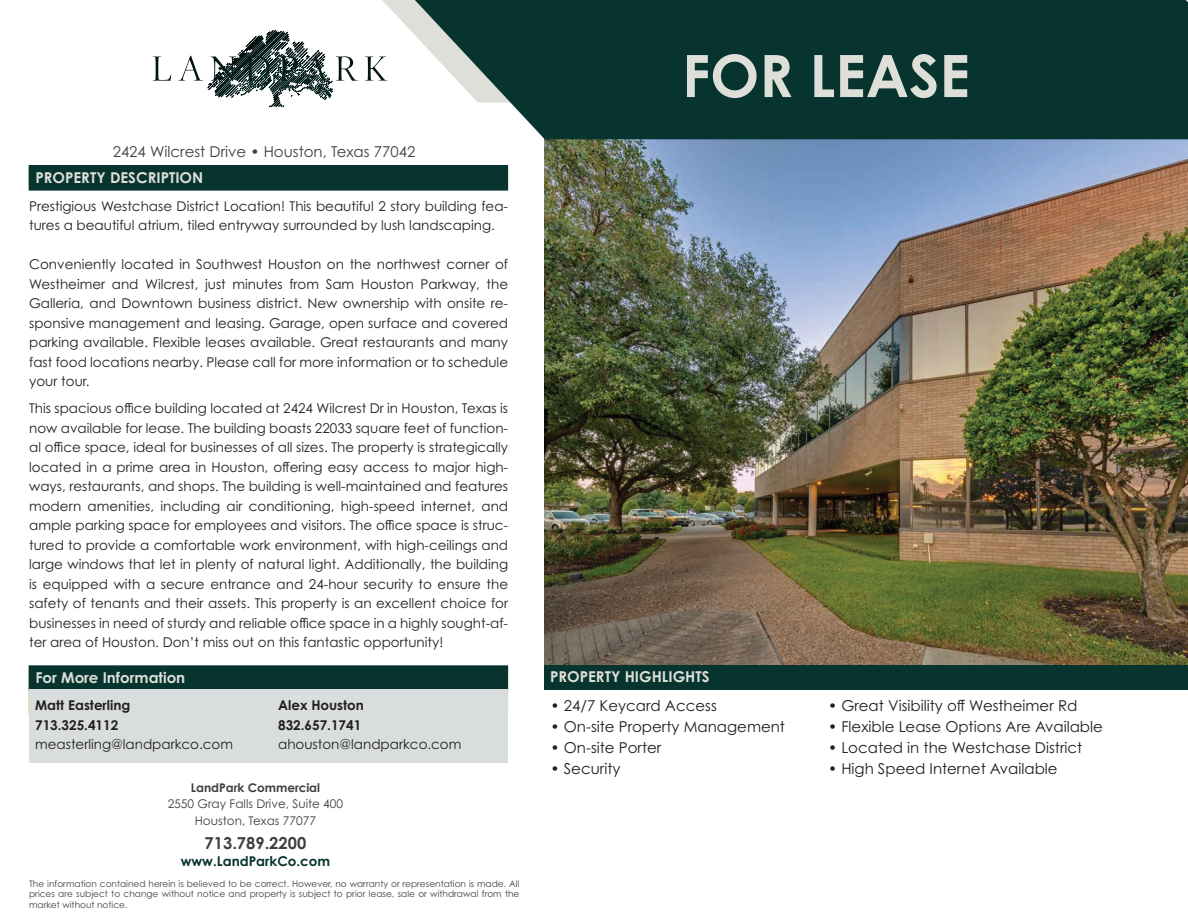
<style>
.page{position:relative;width:1188px;height:918px;background:#fff}
.page>*{position:absolute;margin:0;border:0;box-sizing:border-box;transform-origin:0 0}
.t1{font:700 58.5px "Century Gothic Pro";color:#dedfd8}
.t2{font:700 16.5px "Century Gothic Pro";color:#3f403e}
.t3{font:15px "Century Gothic Pro";color:#231f20}
.t4{font:700 15px "Century Gothic Pro";color:#dedfd8}
.t5{font:15px "Century Gothic Pro";color:#3f403e}
.t6{font:13.5px/19.5px "Century Gothic Pro";color:#231f20;text-align:justify}
.t7{font:700 13.5px "Century Gothic Pro";color:#231f20}
.t8{font:700 13.5px "Century Gothic Pro";color:#07342f}
.t9{font:12px "Century Gothic Pro";color:#3f403e}
.t10{font:700 12px "Century Gothic Pro";color:#3f403e}
.t11{font:9px/10.8px "Century Gothic Pro";color:#3f403e;text-align:justify}
</style>
<div class="page">
<img style="left:544px;top:139px;width:644px;height:526px">
<div style="left:29px;top:166px;width:478px;height:24px;background:#07342f"></div>
<hr style="left:29px;top:165px;width:479px;height:1px;background:#07342f">
<svg style="left:507px;top:166px;width:1px;height:23px"></svg>
<hr style="left:29px;top:189px;width:479px;height:2px;background:#07342f">
<svg style="left:415px;top:0;width:773px;height:139px;background:#1a443f"></svg>
<div style="left:135px;top:20px;width:268px;height:108px;background:#231f20;opacity:.75"></div>
<div style="left:544px;top:665px;width:644px;height:24px;background:#07342f"></div>
<div style="left:29px;top:666px;width:478px;height:24px;background:#07342f"></div>
<hr style="left:29px;top:665px;width:479px;height:2px;background:#07342f">
<svg style="left:507px;top:667px;width:1px;height:22px"></svg>
<div style="left:29px;top:689px;width:479px;height:73px;background:#d9dddd"></div>
<p class="t5" style="left:113px;top:142px;width:304px">2424 Wilcrest Drive • Houston, Texas 77042</p>
<p class="t4" style="left:35px;top:168px;width:169px">PROPERTY DESCRIPTION</p>
<p class="t6" style="left:29px;top:196px;width:480px">Prestigious Westchase District Location! This beautiful 2 story building fea&shy;tures a beautiful atrium, tiled entryway surrounded by lush landscaping.</p>
<p class="t6" style="left:29px;top:255px;width:481px">Conveniently located in Southwest Houston on the northwest corner of Westheimer and Wilcrest, just minutes from Sam Houston Parkway, the Galleria, and Downtown business district. New ownership with onsite re&shy;sponsive management and leasing. Garage, open surface and covered parking available. Flexible leases available. Great restaurants and many fast food locations nearby. Please call for more information or to schedule your tour.</p>
<p class="t6" style="left:29px;top:399px;width:481px">This spacious office building located at 2424 Wilcrest Dr in Houston, Texas is now available for lease. The building boasts 22033 square feet of function&shy;al office space, ideal for businesses of all sizes. The property is strategically located in a prime area in Houston, offering easy access to major high&shy;ways, restaurants, and shops. The building is well-maintained and features modern amenities, including air conditioning, high-speed internet, and ample parking space for employees and visitors. The office space is struc&shy;tured to provide a comfortable work environment, with high-ceilings and large windows that let in plenty of natural light. Additionally, the building is equipped with a secure entrance and 24-hour security to ensure the safety of tenants and their assets. This property is an excellent choice for businesses in need of sturdy and reliable office space in a highly sought-af&shy;ter area of Houston. Don’t miss out on this fantastic opportunity!</p>
<p class="t4" style="left:35px;top:668px;width:151px">For More Information</p>
<p class="t7" style="left:35px;top:697px;width:97px">Matt Easterling</p>
<p class="t7" style="left:35px;top:717px;width:85px">713.325.4112</p>
<p class="t6" style="left:35px;top:735px;width:199px">measterling@landparkco.com</p>
<p class="t7" style="left:278px;top:697px;width:87px">Alex Houston</p>
<p class="t7" style="left:278px;top:717px;width:85px">832.657.1741</p>
<p class="t6" style="left:278px;top:735px;width:185px">ahouston@landparkco.com</p>
<p class="t10" style="left:191px;top:780px;width:131px">LandPark Commercial</p>
<p class="t9" style="left:168px;top:797px;width:177px">2550 Gray Falls Drive, Suite 400</p>
<p class="t9" style="left:195px;top:813px;width:123px">Houston, Texas 77077</p>
<p class="t2" style="left:205px;top:833px;width:103px">713.789.2200</p>
<p class="t8" style="left:181px;top:852px;width:151px">www.LandParkCo.com</p>
<p class="t11" style="left:29px;top:878px;width:492px">The information contained herein is believed to be correct. However, no warranty or representation is made. All prices are subject to change without notice and property is subject to prior lease, sale or withdrawal from the market without notice.</p>
<p class="t1" style="left:682px;top:39px;width:289px">FOR LEASE</p>
<p class="t4" style="left:550px;top:668px;width:161px">PROPERTY HIGHLIGHTS</p>
<p class="t3" style="left:551px;top:696px;width:168px">• 24/7 Keycard Access</p>
<p class="t3" style="left:551px;top:717px;width:236px">• On-site Property Management</p>
<p class="t3" style="left:551px;top:738px;width:112px">• On-site Porter</p>
<p class="t3" style="left:551px;top:759px;width:71px">• Security</p>
<p class="t3" style="left:828px;top:696px;width:251px">• Great Visibility off Westheimer Rd</p>
<p class="t3" style="left:828px;top:717px;width:276px">• Flexible Lease Options Are Available</p>
<p class="t3" style="left:828px;top:738px;width:256px">• Located in the Westchase District</p>
<p class="t3" style="left:828px;top:759px;width:231px">• High Speed Internet Available</p>
</div>
